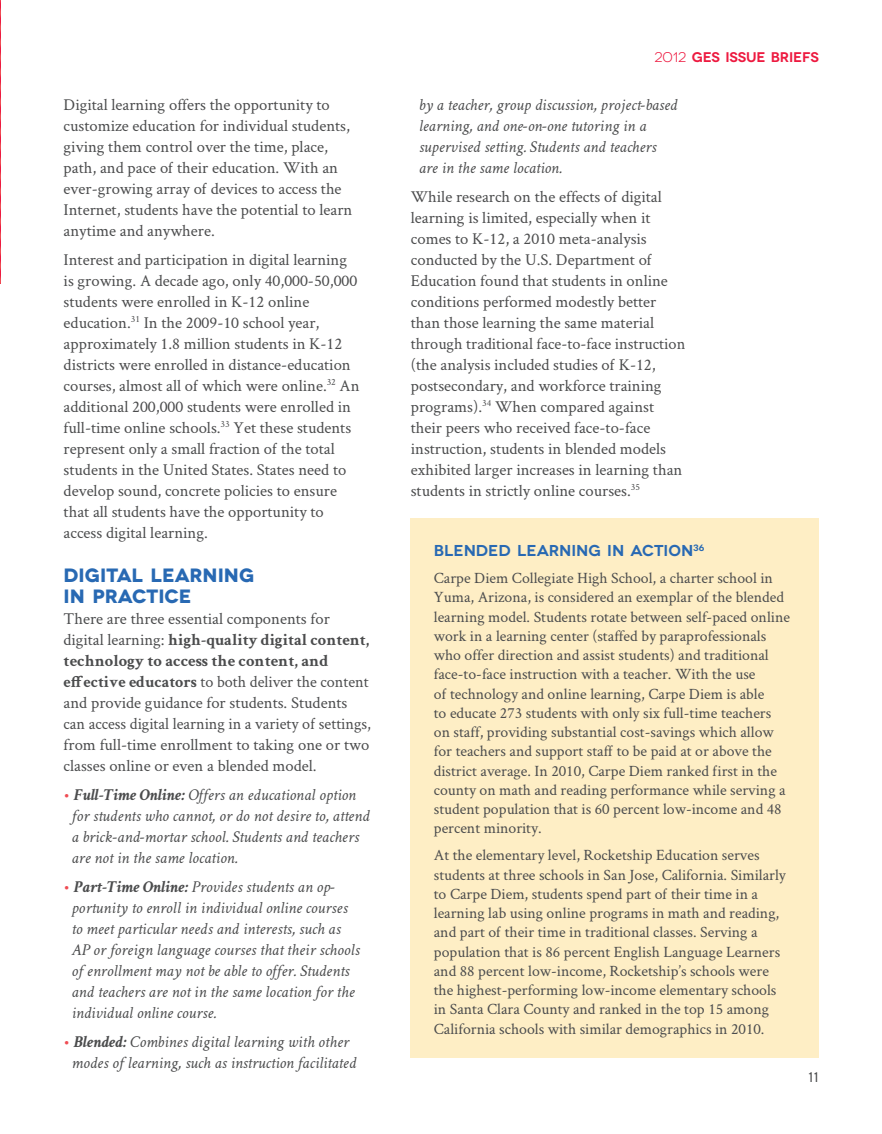
<style>
.page{position:relative;width:882px;height:1134px;background:#fff}
.page>*{position:absolute;margin:0;border:0;box-sizing:border-box;transform-origin:0 0}
.t1{font:700 19.25px/21px "Novecentowide";color:#2869b3}
.t2{font:16.62px/21px "Crimson";color:#4b4c4d}
.t3{font:italic 16.62px/21px "Crimson";color:#4b4c4d}
.t4{font:15.75px/19.2px "Crimson";color:#4b4c4d}
.t5{font:600 15.75px "Novecentowide";color:#2869b3}
.t6{font:600 14px "Novecentowide";letter-spacing:-.01em;color:#ed1a40}
.t7{font:14px "Chalet London Nineteen Sixty";color:#4b4c4d}
.s1{font-weight:700}
.s2{font-style:normal;color:#ef4d54}
.s3{font-weight:400}
</style>
<div class="page">
<svg style="left:0;top:0;width:1px;height:284px"></svg>
<div style="left:410px;top:518px;width:409px;height:539px;background:#feeec5"></div>
<p class="t2" style="left:64px;top:94px;width:290px">Digital learning offers the opportunity to customize education for individual students, giving them control over the time, place, path, and pace of their education. With an ever-growing array of devices to access the Internet, students have the potential to learn anytime and anywhere.</p>
<p class="t2" style="left:64px;top:248px;width:297px">Interest and participation in digital learning is growing. A decade ago, only 40,000-50,000 students were enrolled in K-12 online education.<sup>31</sup> In the 2009-10 school year, approximately 1.8 million students in K-12 districts were enrolled in distance-education courses, almost all of which were online.<sup>32</sup> An additional 200,000 students were enrolled in full-time online schools.<sup>33</sup> Yet these students represent only a small fraction of the total students in the United States. States need to develop sound, concrete policies to ensure that all students have the opportunity to access digital learning.</p>
<p class="t1" style="left:64px;top:565px;width:192px">DIGITAL LEARNING<br>IN PRACTICE</p>
<p class="t2" style="left:64px;top:608px;width:309px">There are three essential components for digital learning: <span class="s1">high-quality digital content, technology to access the content, and effective educators</span> to both deliver the content and provide guidance for students. Students can access digital learning in a variety of settings, from full-time enrollment to taking one or two classes online or even a blended model.</p>
<p class="t3" style="left:72px;top:785px;width:300px;text-indent:-8px"><span class="s2">•</span> <span class="s1">Full-Time Online:</span> Offers an educational option for students who cannot, or do not desire to, attend a brick-and-mortar school. Students and teachers are not in the same location.</p>
<p class="t3" style="left:72px;top:876px;width:290px;text-indent:-8px"><span class="s2">•</span> <span class="s1">Part-Time Online:</span> Provides students an op&shy;portunity to enroll in individual online courses to meet particular needs and interests, such as AP or foreign language courses that their schools of enrollment may not be able to offer. Students and teachers are not in the same location for the individual online course.</p>
<p class="t3" style="left:64px;top:1031px;width:294px;text-align:center"><span class="s2">•</span> <span class="s1">Blended:</span> Combines digital learning with other modes of learning, such as instruction facilitated</p>
<p class="t6" style="left:654px;top:49px;width:166px"><span class="s3">2012</span> GES ISSUE BRIEFS</p>
<p class="t3" style="left:419px;top:94px;width:260px">by a teacher, group discussion, project-based learning, and one-on-one tutoring in a supervised setting. Students and teachers are in the same location.</p>
<p class="t2" style="left:411px;top:185px;width:276px">While research on the effects of digital learning is limited, especially when it comes to K-12, a 2010 meta-analysis conducted by the U.S. Department of Education found that students in online conditions performed modestly better than those learning the same material through traditional face-to-face instruction (the analysis included studies of K-12, postsecondary, and workforce training programs).<sup>34</sup> When compared against their peers who received face-to-face instruction, students in blended models exhibited larger increases in learning than students in strictly online courses.<sup>35</sup></p>
<p class="t5" style="left:434px;top:541px;width:272px">BLENDED LEARNING IN ACTION<sup>36</sup></p>
<p class="t4" style="left:434px;top:568px;width:358px">Carpe Diem Collegiate High School, a charter school in Yuma, Arizona, is considered an exemplar of the blended learning model. Students rotate between self-paced online work in a learning center (staffed by paraprofessionals who offer direction and assist students) and traditional face-to-face instruction with a teacher. With the use<br>of technology and online learning, Carpe Diem is able<br>to educate 273 students with only six full-time teachers on staff, providing substantial cost-savings which allow for teachers and support staff to be paid at or above the district average. In 2010, Carpe Diem ranked first in the county on math and reading performance while serving a student population that is 60 percent low-income and 48 percent minority.</p>
<p class="t4" style="left:434px;top:845px;width:354px">At the elementary level, Rocketship Education serves students at three schools in San Jose, California. Similarly to Carpe Diem, students spend part of their time in a learning lab using online programs in math and reading, and part of their time in traditional classes. Serving a population that is 86 percent English Language Learners and 88 percent low-income, Rocketship’s schools were the highest-performing low-income elementary schools in Santa Clara County and ranked in the top 15 among California schools with similar demographics in 2010.</p>
<p class="t7" style="left:809px;top:1069px;width:12px">11</p>
</div>
